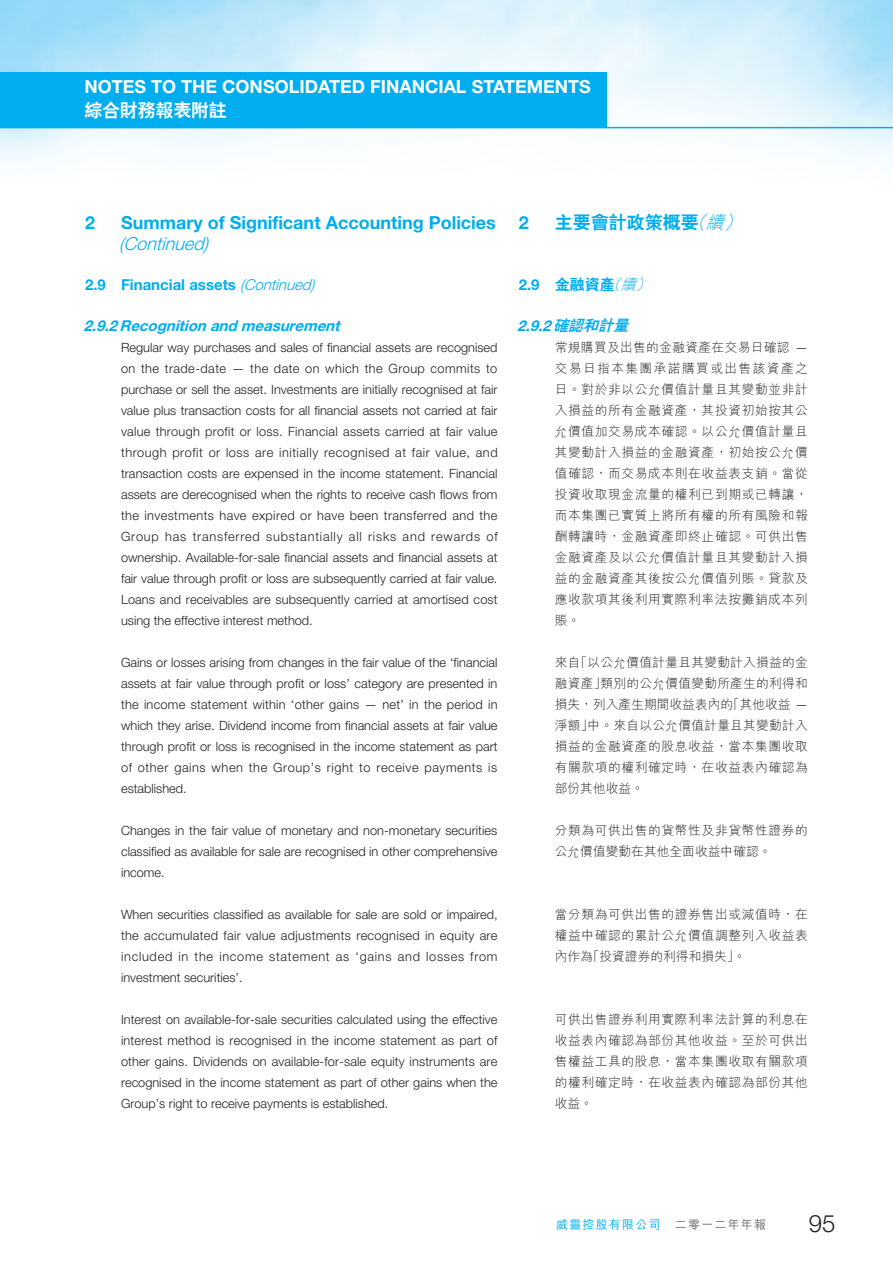
<style>
.page{position:relative;width:893px;height:1263px;background:#fff}
.page>*{position:absolute;margin:0;border:0;box-sizing:border-box;transform-origin:0 0}
.t1{font:300 24px "Helvetica Neue LT Std";color:#231f20}
._03_H1{font:700 18px/21px "Helvetica Neue LT Std";color:#00aeef}
.t2{font:700 18px "Helvetica Neue LT Std";color:#fff}
._03_H1-2{font:800 18px "C Hei 2 HK";color:#00aeef}
.t3{font:800 18px "C Hei 2 HK";letter-spacing:-.015em;color:#fff}
._05_____H3{font:italic 700 15px "Helvetica Neue LT Std";color:#00aeef}
._04___H2{font:700 15px "Helvetica Neue LT Std";color:#00aeef}
._04___H2-2{font:800 15px "C Hei 2 HK";color:#00aeef}
._12___P2{font:300 12.75px/21px "Helvetica Neue LT Std";color:#231f20;text-align:justify}
._12___P2-2{font:300 12.75px/21px "M Hei HK";letter-spacing:.045em;color:#231f20;text-align:justify}
.t4{font:500 12px "M Hei HK";letter-spacing:.1em;color:#00aeef}
.s1{font-weight:300;font-style:italic}
.s2{font-family:"M Hei HK";font-weight:300;font-style:italic}
.s3{font-family:"Helvetica Neue LT Std";font-weight:700}
.s4{font-family:"C Hei 2 HK";font-weight:800}
.s5{font-family:"Helvetica Neue LT Std"}
.s6{color:#6c6d70}
</style>
<div class="page">
<img style="left:0;top:0;width:893px;height:161px">
<hr style="left:0;top:127px;width:893px;height:1px;background:#00aeef">
<div style="left:0;top:72px;width:606px;height:56px;background:#00aeef"></div>
<h2 class="t2" style="left:85px;top:76px;width:508px">NOTES TO THE CONSOLIDATED FINANCIAL STATEMENTS</h2>
<h2 class="t3" style="left:85px;top:98px;width:144px">綜合財務報表附註</h2>
<p class="_03_H1" style="left:85px;top:211px;width:12px">2</p>
<p class="_03_H1" style="left:119px;top:211px;width:378px">Summary of Significant Accounting Policies <span class="s1">(Continued)</span></p>
<p class="_04___H2" style="left:85px;top:276px;width:232px">2.9 Financial assets <span class="s1">(Continued)</span></p>
<p class="_05_____H3" style="left:84px;top:316px;width:262px">2.9.2Recognitionand measurement</p>
<p class="_12___P2" style="left:121px;top:336px;width:378px">Regular way purchases and sales of financial assets are recognised on the trade-date — the date on which the Group commits to purchase or sell the asset. Investments are initially recognised at fair value plus transaction costs for all financial assets not carried at fair value through profit or loss. Financial assets carried at fair value through profit or loss are initially recognised at fair value, and transaction costs are expensed in the income statement. Financial assets are derecognised when the rights to receive cash flows from the investments have expired or have been transferred and the Group has transferred substantially all risks and rewards of ownership. Available-for-sale financial assets and financial assets at fair value through profit or loss are subsequently carried at fair value.<br>Loans and receivables are subsequently carried at amortised cost using the effective interest method.</p>
<p class="_12___P2" style="left:121px;top:651px;width:378px">Gains or losses arising from changes in the fair value of the ‘financial assets at fair value through profit or loss’ category are presented in the income statement within ‘other gains — net’ in the period in which they arise. Dividend income from financial assets at fair value through profit or loss is recognised in the income statement as part of other gains when the Group’s right to receive payments is established.</p>
<p class="_12___P2" style="left:121px;top:819px;width:378px">Changes in the fair value of monetary and non-monetary securities classified as available for sale are recognised in other comprehensive income.</p>
<p class="_12___P2" style="left:121px;top:903px;width:378px">When securities classified as available for sale are sold or impaired, the accumulated fair value adjustments recognised in equity are included in the income statement as ‘gains and losses from investment securities’.</p>
<p class="_12___P2" style="left:121px;top:1008px;width:378px">Interest on available-for-sale securities calculated using the effective interest method is recognised in the income statement as part of other gains. Dividends on available-for-sale equity instruments are recognised in the income statement as part of other gains when the Group’s right to receive payments is established.</p>
<p class="_03_H1" style="left:519px;top:211px;width:12px">2</p>
<p class="_03_H1-2" style="left:555px;top:210px;width:195px">主要會計政策概要<span class="s2">（續）</span></p>
<p class="_04___H2-2" style="left:519px;top:275px;width:139px"><span class="s3">2.9</span> 金融資產<span class="s2">（續）</span></p>
<p class="_05_____H3" style="left:517px;top:316px;width:118px">2.9.2<span class="s4">確認和計量</span></p>
<p class="_12___P2-2" style="left:555px;top:336px;width:255px">常規購買及出售的金融資產在交易日確認 <span class="s5">—</span>交易日指本集團承諾購買或出售該資產之日。對於非以公允價值計量且其變動並非計入損益的所有金融資產，其投資初始按其公允價值加交易成本確認。以公允價值計量且其變動計入損益的金融資產，初始按公允價值確認，而交易成本則在收益表支銷。當從投資收取現金流量的權利已到期或已轉讓，而本集團已實質上將所有權的所有風險和報酬轉讓時，金融資產即終止確認。可供出售金融資產及以公允價值計量且其變動計入損益的金融資產其後按公允價值列賬。貸款及應收款項其後利用實際利率法按攤銷成本列賬。</p>
<p class="_12___P2-2" style="left:555px;top:651px;width:255px">來自「以公允價值計量且其變動計入損益的金融資產」類別的公允價值變動所產生的利得和損失，列入產生期間收益表內的「其他收益 <span class="s5">—</span>淨額」中。來自以公允價值計量且其變動計入損益的金融資產的股息收益，當本集團收取有關款項的權利確定時，在收益表內確認為部份其他收益。</p>
<p class="_12___P2-2" style="left:555px;top:819px;width:255px">分類為可供出售的貨幣性及非貨幣性證券的公允價值變動在其他全面收益中確認。</p>
<p class="_12___P2-2" style="left:555px;top:903px;width:255px">當分類為可供出售的證券售出或減值時，在權益中確認的累計公允價值調整列入收益表內作為「投資證券的利得和損失」。</p>
<p class="_12___P2-2" style="left:555px;top:1008px;width:255px">可供出售證券利用實際利率法計算的利息在收益表內確認為部份其他收益。至於可供出售權益工具的股息，當本集團收取有關款項的權利確定時，在收益表內確認為部份其他收益。</p>
<p class="t4" style="left:556px;top:1216px;width:211px">威靈控股有限公司 <span class="s6">二零一二年年報</span></p>
<h1 class="t1" style="left:809px;top:1209px;width:28px">95</h1>
</div>
